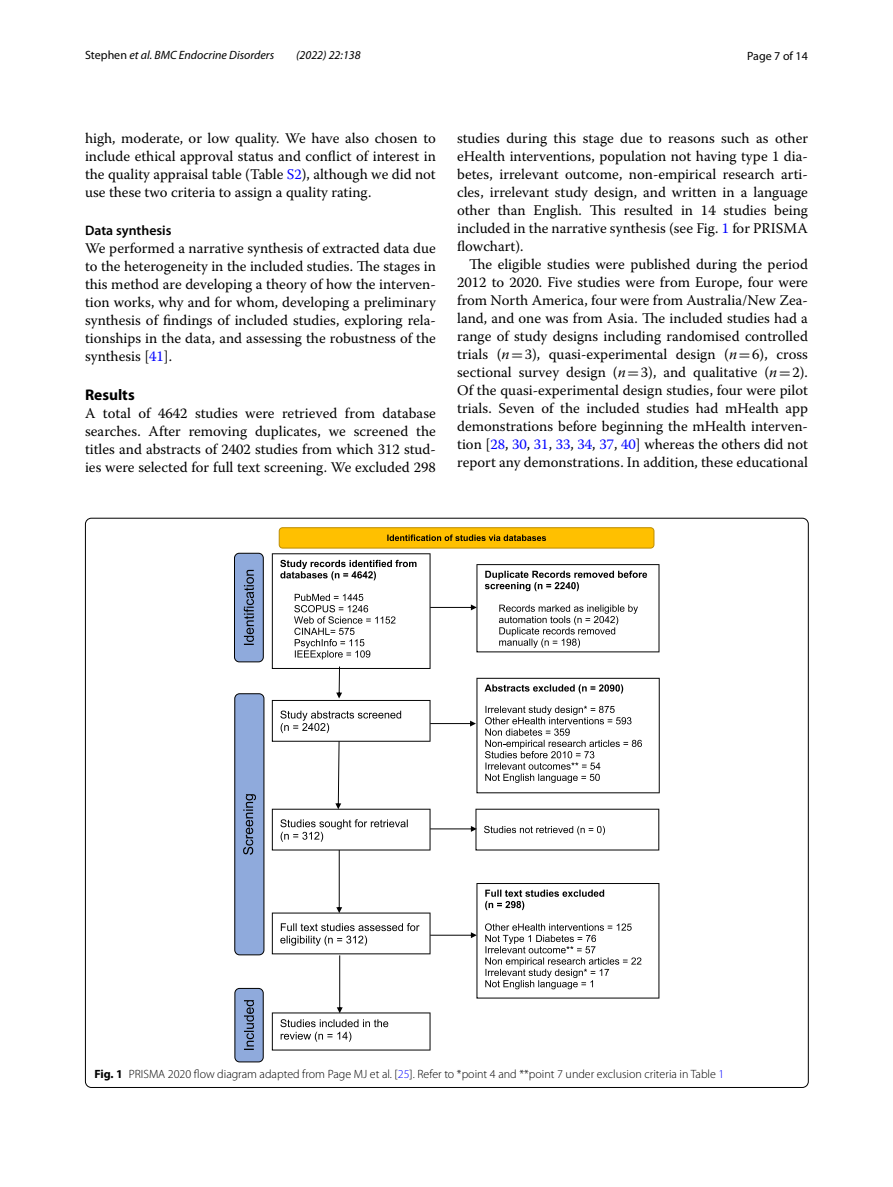
<style>
.page{position:relative;width:893px;height:1187px;background:#fff}
.page>*{position:absolute;margin:0;border:0;box-sizing:border-box;transform-origin:0 0}
.t1{font:700 15.45px "Myriad Pro";color:#000}
.t2{font:14.7px/18px "Warnock Pro";color:#000;text-align:justify}
.t3{font:600 13.8px "Myriad Pro";color:#000}
.t4{font:300 12px "Myriad Pro";color:#000}
.t5{font:italic 12px "Myriad Pro";color:#000}
.t6{font:12px "Myriad Pro";color:#000}
.s1{font-style:normal}
.s2{color:#00f}
.s3{font-style:italic}
.s4{font-family:"MTSY"}
.s5{font-weight:700}
</style>
<div class="page">
<div style="left:234px;top:553px;width:29px;height:108px;background:#8faadc;border-radius:5px"></div>
<div style="left:234px;top:552px;width:30px;height:110px;border:1px solid #000;border-radius:5px"></div>
<svg style="left:244px;top:570px;width:10px;height:75px"></svg>
<div style="left:235px;top:693px;width:29px;height:261px;background:#8faadc;border-radius:5px"></div>
<div style="left:234px;top:693px;width:30px;height:262px;border:1px solid #000;border-radius:5px"></div>
<svg style="left:243px;top:794px;width:13px;height:60px"></svg>
<div style="left:235px;top:988px;width:28px;height:73px;background:#8faadc;border-radius:5px"></div>
<div style="left:234px;top:987px;width:30px;height:75px;border:1px solid #000;border-radius:5px"></div>
<svg style="left:244px;top:1000px;width:10px;height:49px"></svg>
<svg style="left:272px;top:527px;width:388px;height:523px"></svg>
<p class="t5" style="left:85px;top:48px;width:191px"><span class="s1">Stephen</span> et al. BMC Endocrine Disorders</p>
<p class="t5" style="left:296px;top:48px;width:66px">(2022) 22:138</p>
<p class="t6" style="left:747px;top:48px;width:62px">Page 7 of 14</p>
<p class="t2" style="left:85px;top:128px;width:352px">high, moderate, or low quality. We have also chosen to include ethical approval status and conflict of interest in the quality appraisal table (Table <span class="s2">S2</span>), although we did not use these two criteria to assign a quality rating.</p>
<p class="t3" style="left:85px;top:222px;width:88px">Data synthesis</p>
<p class="t2" style="left:85px;top:239px;width:352px">We performed a narrative synthesis of extracted data due to the heterogeneity in the included studies. The stages in this method are developing a theory of how the interven&shy;tion works, why and for whom, developing a preliminary synthesis of findings of included studies, exploring rela&shy;tionships in the data, and assessing the robustness of the synthesis [<span class="s2">41</span>].</p>
<p class="t1" style="left:85px;top:384px;width:51px">Results</p>
<p class="t2" style="left:85px;top:403px;width:352px">A total of 4642 studies were retrieved from database searches. After removing duplicates, we screened the titles and abstracts of 2402 studies from which 312 stud&shy;ies were selected for full text screening. We excluded 298</p>
<p class="t2" style="left:457px;top:128px;width:352px">studies during this stage due to reasons such as other eHealth interventions, population not having type 1 dia&shy;betes, irrelevant outcome, non-empirical research arti&shy;cles, irrelevant study design, and written in a language other than English. This resulted in 14 studies being included in the narrative synthesis (see Fig. <span class="s2">1</span> for PRISMA flowchart).</p>
<p class="t2" style="left:457px;top:254px;width:352px;text-indent:12px">The eligible studies were published during the period 2012 to 2020. Five studies were from Europe, four were from North America, four were from Australia/New Zea&shy;land, and one was from Asia. The included studies had a range of study designs including randomised controlled trials (<span class="s3">n</span><span class="s4">=</span>3), quasi-experimental design (<span class="s3">n</span><span class="s4">=</span>6), cross sectional survey design (<span class="s3">n</span><span class="s4">=</span>3), and qualitative (<span class="s3">n</span><span class="s4">=</span>2).<br>Of the quasi-experimental design studies, four were pilot trials. Seven of the included studies had mHealth app demonstrations before beginning the mHealth interven&shy;tion [<span class="s2">28</span>, <span class="s2">30</span>, <span class="s2">31</span>, <span class="s2">33</span>, <span class="s2">34</span>, <span class="s2">37</span>, <span class="s2">40</span>] whereas the others did not report any demonstrations. In addition, these educational</p>
<p class="t4" style="left:94px;top:1066px;width:631px"><span class="s5">Fig. 1</span> PRISMA 2020 flow diagram adapted from Page MJ et al. [<span class="s2">25</span>]. Refer to *point 4 and **point 7 under exclusion criteria in Table <span class="s2">1</span></p>
</div>
